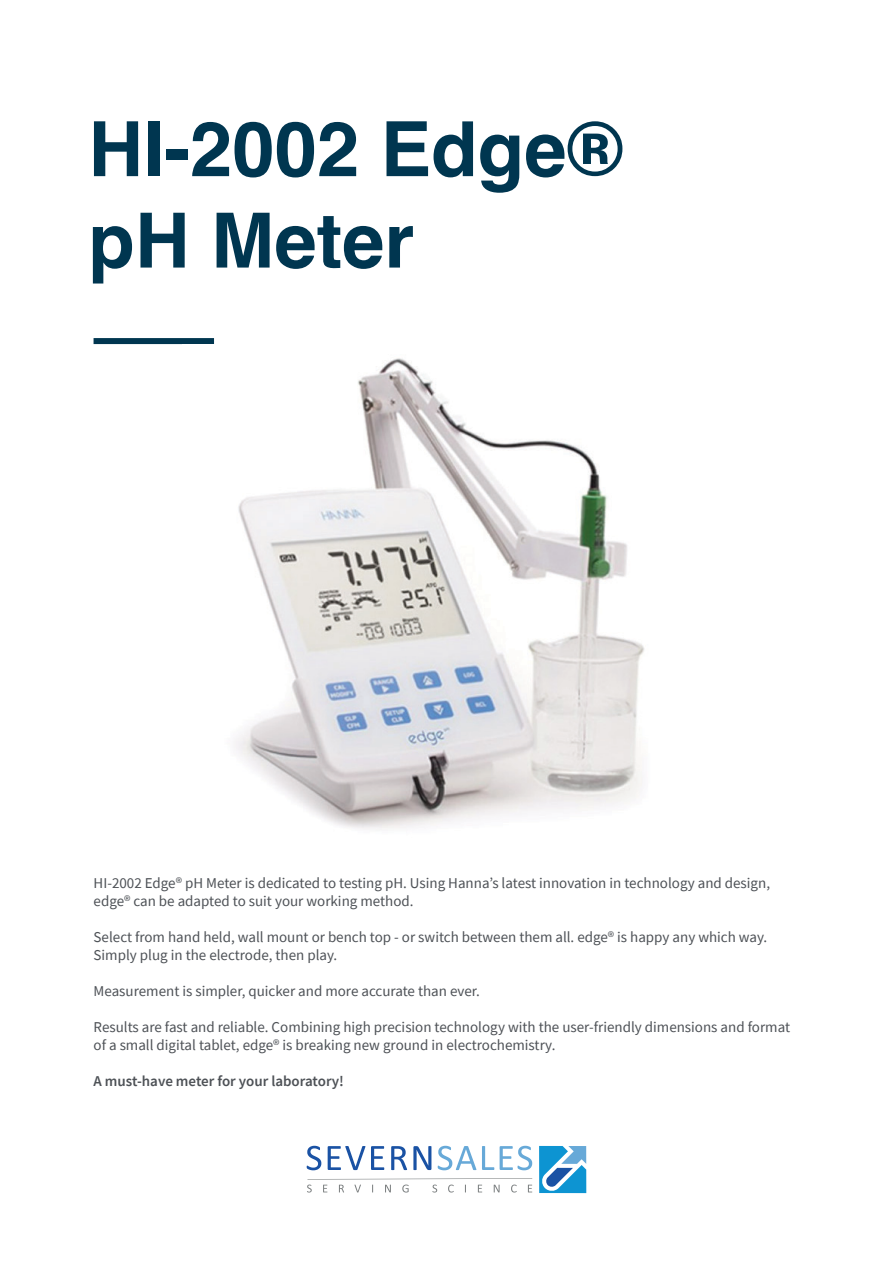
<style>
.page{position:relative;width:893px;height:1263px;background:#fff}
.page>*{position:absolute;margin:0;border:0;box-sizing:border-box;transform-origin:0 0}
.t1{font:700 76.2px/91.3px "Helvetica";color:#003650}
.t2{font:15px/18px "Source Sans Pro";color:#4d5156}
.t3{font:600 15px "Source Sans Pro";color:#4d5156}
</style>
<div class="page">
<div style="left:94px;top:338px;width:120px;height:6px;background:#003650"></div>
<svg style="left:539px;top:1146px;width:47px;height:47px"></svg>
<svg style="left:307px;top:1146px;width:14px;height:24px"></svg>
<svg style="left:328px;top:1146px;width:37px;height:24px"></svg>
<svg style="left:371px;top:1146px;width:13px;height:24px"></svg>
<svg style="left:391px;top:1146px;width:16px;height:24px"></svg>
<svg style="left:413px;top:1146px;width:18px;height:24px"></svg>
<svg style="left:438px;top:1146px;width:38px;height:24px"></svg>
<svg style="left:482px;top:1146px;width:12px;height:24px"></svg>
<svg style="left:500px;top:1146px;width:32px;height:24px"></svg>
<svg style="left:307px;top:1178px;width:225px;height:14px"></svg>
<img style="left:235px;top:358px;width:410px;height:471px">
<p class="t1" style="left:88px;top:105px;width:536px">HI-2002 Edge® pH Meter</p>
<p class="t2" style="left:94px;top:874px;width:678px">HI-2002 Edge® pH Meter is dedicated to testing pH. Using Hanna’s latest innovation in technology and design, edge® can be adapted to suit your working method.</p>
<p class="t2" style="left:94px;top:928px;width:675px">Select from hand held, wall mount or bench top - or switch between them all. edge® is happy any which way.<br>Simply plug in the electrode, then play.</p>
<p class="t2" style="left:94px;top:982px;width:388px">Measurement is simpler, quicker and more accurate than ever.</p>
<p class="t2" style="left:94px;top:1018px;width:698px">Results are fast and reliable. Combining high precision technology with the user-friendly dimensions and format of a small digital tablet, edge® is breaking new ground in electrochemistry.</p>
<p class="t3" style="left:94px;top:1072px;width:252px">A must-have meter for your laboratory!</p>
</div>
